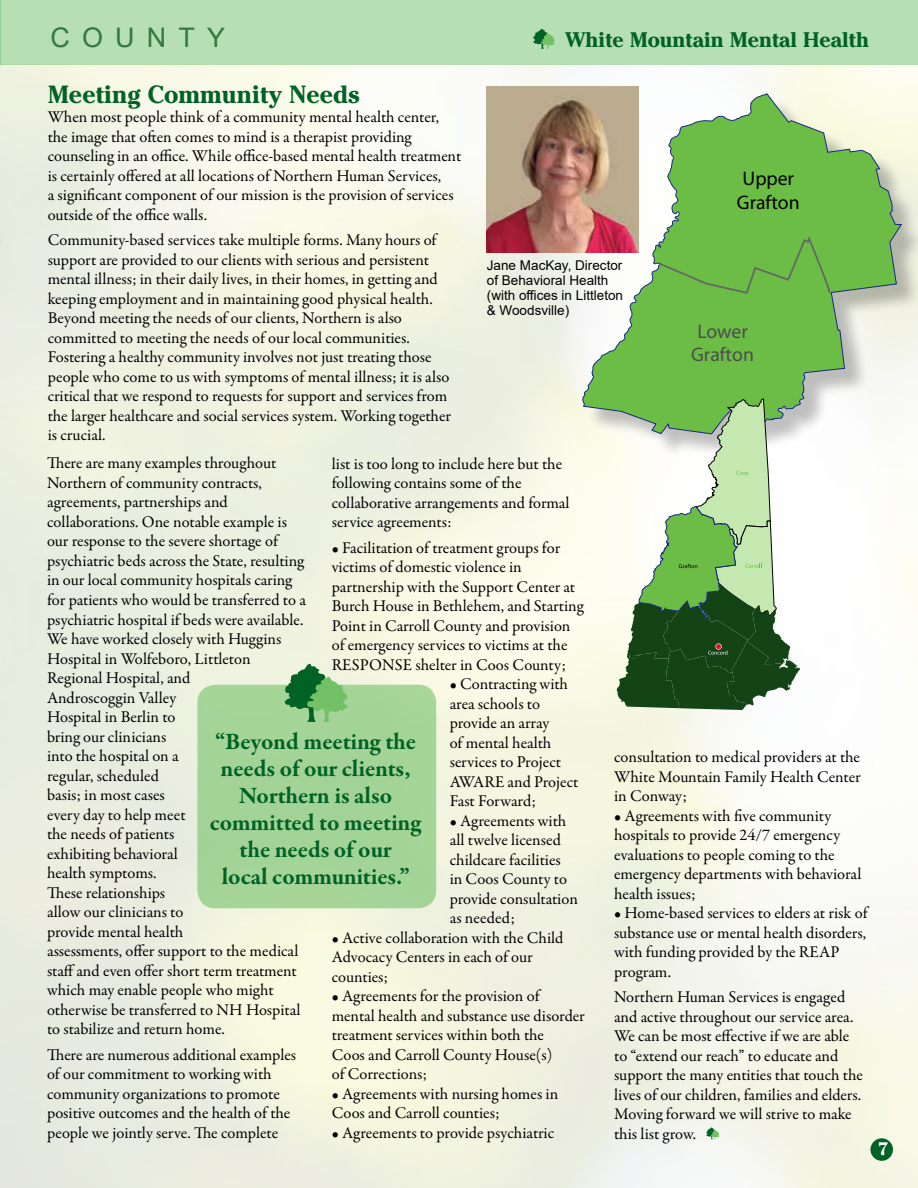
<style>
.page{position:relative;width:918px;height:1188px;background:#fff}
.page>*{position:absolute;margin:0;border:0;box-sizing:border-box;transform-origin:0 0}
.t1{font:27px "Arial";letter-spacing:.45em;color:#357941}
.t2{font:700 24.75px "Cheltenham";color:#006225}
.t3{font:700 24px/27px "Garamond Premr Pro";letter-spacing:-.005em;color:#006225;text-align:center}
.t4{font:700 21px "Cheltenham";color:#006225}
.t5{font:19.65px/23.7px "Myriad";color:#000}
.t6{font:19.65px/23.7px "Myriad";color:#4d4d4d;text-align:center}
.t7{font:700 18px "Cheltenham";color:#fff}
.t8{font:16.5px/19.5px "Garamond Premr Pro";color:#000}
.t9{font:13.5px/15px "Arial";color:#000}
</style>
<div class="page">
<img style="left:0;top:65px;width:918px;height:1123px">
<div style="left:197px;top:685px;width:239px;height:223px;background:#a3d397;border-radius:18px"></div>
<hr style="left:0;top:0;width:1px;height:65px;background:#6dc06b">
<div style="left:1px;top:0;width:917px;height:65px;background:#b6dfb5"></div>
<div style="left:870px;top:1138px;width:23px;height:23px;background:#006225;border-radius:50%"></div>
<svg style="left:533px;top:29px;width:22px;height:20px"></svg>
<div style="left:0;top:96px;width:7px;height:362px;background:#eaeee0"></div>
<div style="left:586px;top:97px;width:332px;height:362px;background:#000;opacity:.25"></div>
<svg style="left:582px;top:93px;width:320px;height:341px"></svg>
<svg style="left:659px;top:238px;width:172px;height:56px;background:#6ab847"></svg>
<svg style="left:617px;top:399px;width:183px;height:311px"></svg>
<svg style="left:285px;top:664px;width:63px;height:58px"></svg>
<img style="left:487px;top:86px;width:151px;height:167px">
<svg style="left:706px;top:1127px;width:13px;height:12px"></svg>
<h1 class="t1" style="left:50px;top:19px;width:176px">COUNTY</h1>
<p class="t4" style="left:565px;top:27px;width:306px">White Mountain Mental Health</p>
<h2 class="t2" style="left:48px;top:79px;width:313px">Meeting Community Needs</h2>
<p class="t8" style="left:48px;top:108px;width:415px">When most people think of a community mental health center, the image that often comes to mind is a therapist providing counseling in an office. While office-based mental health treatment is certainly offered at all locations of Northern Human Services,<br>a significant component of our mission is the provision of services outside of the office walls.</p>
<p class="t8" style="left:48px;top:231px;width:405px">Community-based services take multiple forms. Many hours of support are provided to our clients with serious and persistent mental illness; in their daily lives, in their homes, in getting and keeping employment and in maintaining good physical health.<br>Beyond meeting the needs of our clients, Northern is also committed to meeting the needs of our local communities.<br>Fostering a healthy community involves not just treating those people who come to us with symptoms of mental illness; it is also critical that we respond to requests for support and services from the larger healthcare and social services system. Working together is crucial.</p>
<p class="t8" style="left:47px;top:454px;width:260px">There are many examples throughout<br>Northern of community contracts, agreements, partnerships and collaborations. One notable example is our response to the severe shortage of psychiatric beds across the State, resulting in our local community hospitals caring for patients who would be transferred to a psychiatric hospital if beds were available.<br>We have worked closely with Huggins<br>Hospital in Wolfeboro, Littleton<br>Regional Hospital, and<br>Androscoggin Valley<br>Hospital in Berlin to<br>bring our clinicians<br>into the hospital on a<br>regular, scheduled<br>basis; in most cases<br>every day to help meet<br>the needs of patients<br>exhibiting behavioral<br>health symptoms.<br>These relationships<br>allow our clinicians to<br>provide mental health<br>assessments, offer support to the medical staff and even offer short term treatment which may enable people who might otherwise be transferred to NH Hospital to stabilize and return home.</p>
<p class="t8" style="left:47px;top:1045px;width:251px">There are numerous additional examples of our commitment to working with community organizations to promote positive outcomes and the health of the people we jointly serve. The complete</p>
<p class="t5" style="left:737px;top:168px;width:64px">Upper<br>Grafton</p>
<p class="t9" style="left:487px;top:258px;width:138px">Jane MacKay, Director of Behavioral Health (with offices in Littleton &amp; Woodsville)</p>
<p class="t6" style="left:691px;top:320px;width:64px">Lower<br>Grafton</p>
<p class="t8" style="left:332px;top:454px;width:239px">list is too long to include here but the following contains some of the collaborative arrangements and formal service agreements:</p>
<p class="t8" style="left:332px;top:538px;width:253px">• Facilitation of treatment groups for victims of domestic violence in partnership with the Support Center at Burch House in Bethlehem, and Starting Point in Carroll County and provision of emergency services to victims at the RESPONSE shelter in Coos County;</p>
<p class="t8" style="left:450px;top:675px;width:130px">• Contracting with area schools to provide an array<br>of mental health services to Project<br>AWARE and Project<br>Fast Forward;</p>
<p class="t8" style="left:450px;top:811px;width:130px">• Agreements with all twelve licensed childcare facilities<br>in Coos County to provide consultation as needed;</p>
<p class="t8" style="left:332px;top:928px;width:233px">• Active collaboration with the Child<br>Advocacy Centers in each of our counties;</p>
<p class="t8" style="left:332px;top:987px;width:255px">• Agreements for the provision of mental health and substance use disorder treatment services within both the<br>Coos and Carroll County House(s)<br>of Corrections;</p>
<p class="t8" style="left:332px;top:1084px;width:228px">• Agreements with nursing homes in<br>Coos and Carroll counties;</p>
<p class="t8" style="left:332px;top:1123px;width:224px">• Agreements to provide psychiatric</p>
<h3 class="t3" style="left:210px;top:728px;width:213px">“Beyond meeting the needs of our clients,<br>Northern is also committed to meeting the needs of our<br>local communities.”</h3>
<p class="t8" style="left:614px;top:748px;width:248px;text-align:justify">consultation to medical providers at the White Mountain Family Health Center in Conway;</p>
<p class="t8" style="left:614px;top:806px;width:249px">• Agreements with five community hospitals to provide 24/7 emergency evaluations to people coming to the emergency departments with behavioral health issues;</p>
<p class="t8" style="left:614px;top:904px;width:255px">• Home-based services to elders at risk of substance use or mental health disorders, with funding provided by the REAP program.</p>
<p class="t8" style="left:614px;top:988px;width:250px">Northern Human Services is engaged and active throughout our service area.<br>We can be most effective if we are able to “extend our reach” to educate and support the many entities that touch the lives of our children, families and elders.<br>Moving forward we will strive to make this list grow.</p>
<p class="t7" style="left:878px;top:1138px;width:12px">7</p>
</div>
